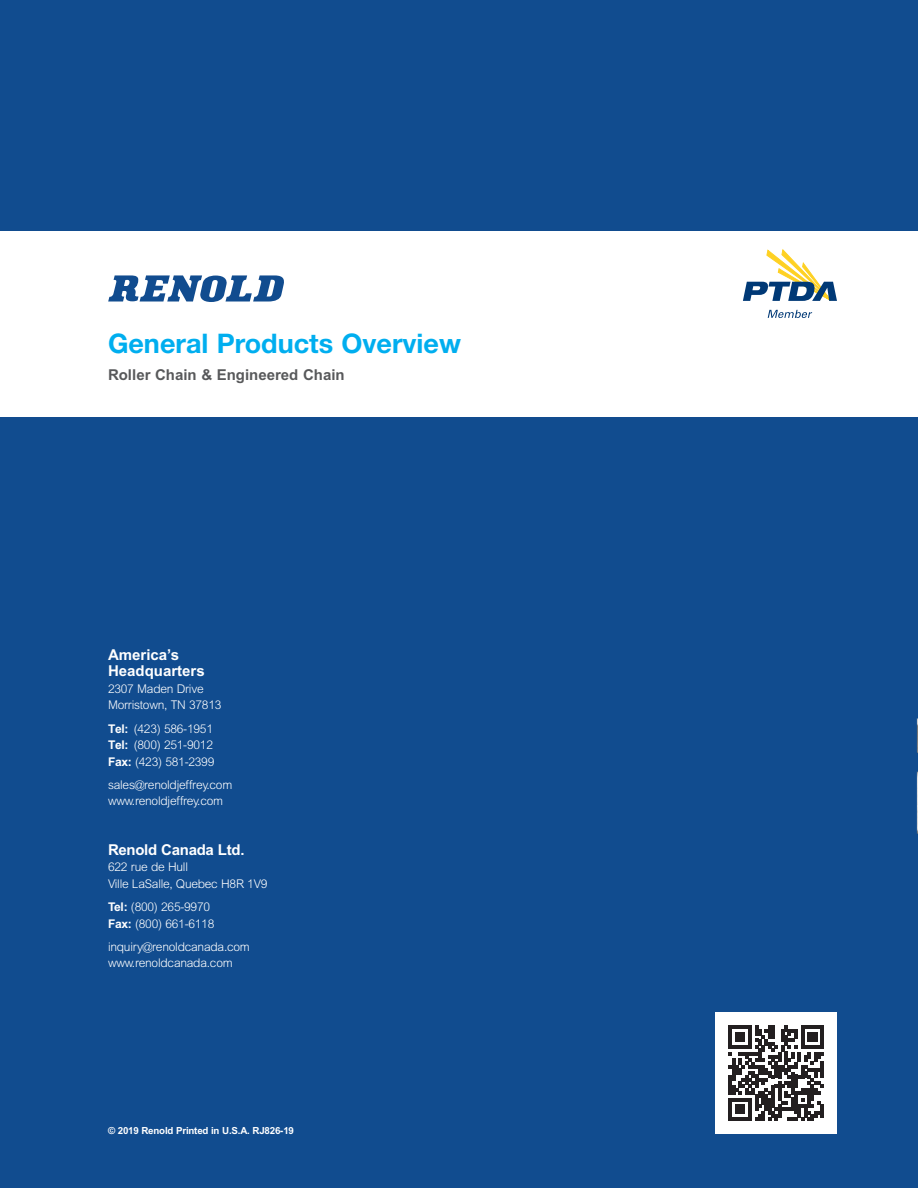
<style>
.page{position:relative;width:918px;height:1188px;background:#114c8f}
.page>*{position:absolute;margin:0;border:0;box-sizing:border-box;transform-origin:0 0}
.t1{font:700 27px "Helvetica Neue";color:#00aeef}
.t2{font:700 15px "Arial";color:#58595b}
.t3{font:700 15px/16.5px "Arial";color:#fff}
.t4{font:700 15px "Arial";letter-spacing:-.02em;color:#fff}
.t5{font:300 12px/16.5px "Arial";letter-spacing:-.02em;color:#fff}
.t6{font:700 9.75px "Arial";letter-spacing:-.02em;color:#fff}
.s1{font-weight:700}
</style>
<div class="page">
<div style="left:0;top:231px;width:918px;height:186px;background:#fff"></div>
<img style="left:917px;top:718px;width:1px;height:116px">
<svg style="left:108px;top:275px;width:176px;height:27px"></svg>
<svg style="left:743px;top:250px;width:94px;height:51px"></svg>
<svg style="left:768px;top:310px;width:44px;height:8px"></svg>
<div style="left:716px;top:1012px;width:121px;height:122px;background:#fff"></div>
<svg style="left:729px;top:1026px;width:95px;height:95px"></svg>
<hr style="left:821px;top:1104px;width:3px;height:14px;background:#231f20">
<h1 class="t1" style="left:108px;top:327px;width:355px">General Products Overview</h1>
<p class="t2" style="left:108px;top:366px;width:238px">Roller Chain &amp; Engineered Chain</p>
<p class="t3" style="left:108px;top:646px;width:98px">America’s<br>Headquarters</p>
<p class="t5" style="left:108px;top:680px;width:115px">2307 Maden Drive<br>Morristown, TN 37813</p>
<p class="t5" style="left:108px;top:720px;width:108px;text-align:justify"><span class="s1">Tel:</span> (423) 586-1951<br><span class="s1">Tel:</span> (800) 251-9012<br><span class="s1">Fax:</span> (423) 581-2399</p>
<p class="t5" style="left:108px;top:776px;width:126px">sales@renoldjeffrey.com www.renoldjeffrey.com</p>
<p class="t4" style="left:108px;top:841px;width:138px">Renold Canada Ltd.</p>
<p class="t5" style="left:108px;top:859px;width:161px">622 rue de Hull<br>Ville LaSalle, Quebec H8R 1V9</p>
<p class="t5" style="left:108px;top:899px;width:108px"><span class="s1">Tel:</span> (800) 265-9970<br><span class="s1">Fax:</span> (800) 661-6118</p>
<p class="t5" style="left:108px;top:938px;width:143px">inquiry@renoldcanada.com www.renoldcanada.com</p>
<p class="t6" style="left:108px;top:1125px;width:187px">© 2019 Renold Printed in U.S.A. RJ826-19</p>
</div>
